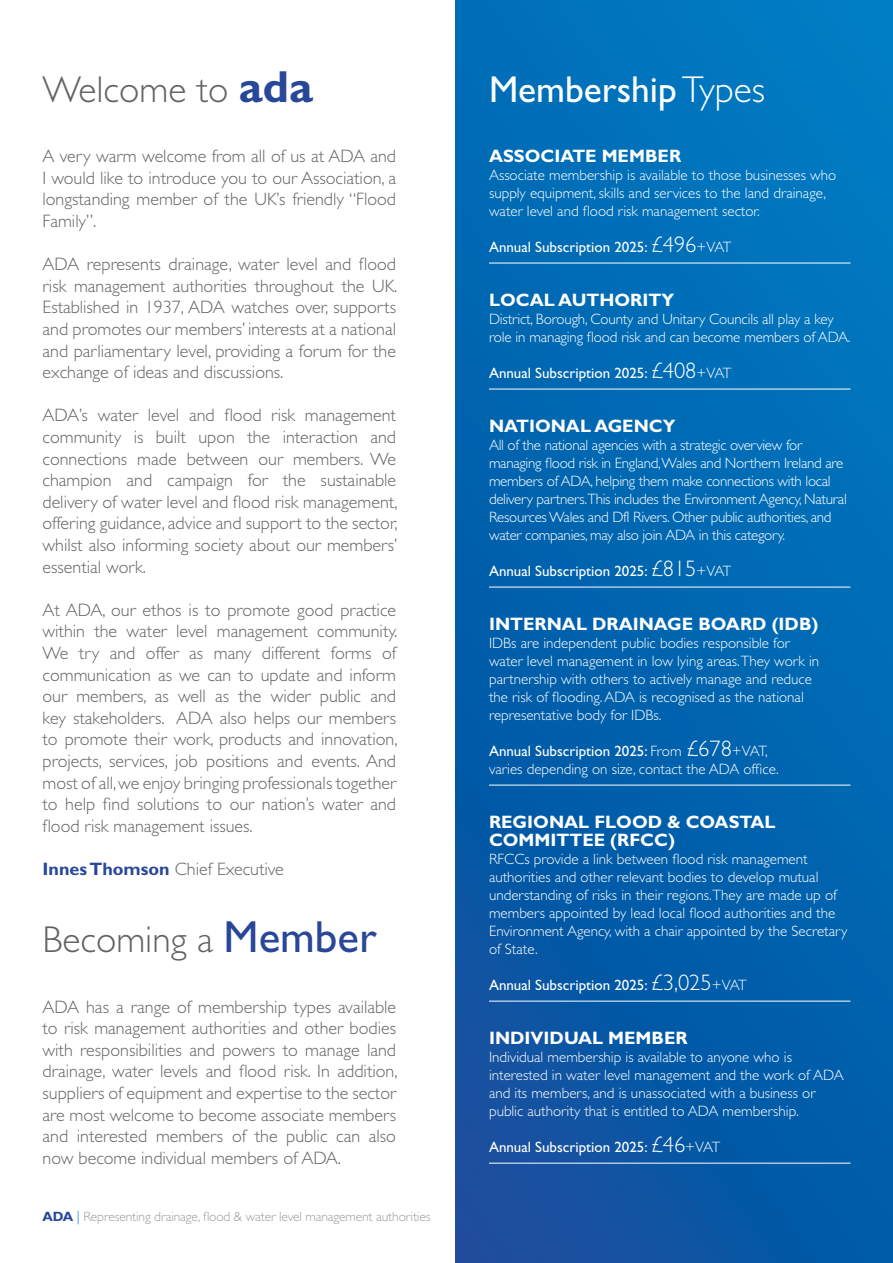
<style>
.page{position:relative;width:893px;height:1263px;background:#fff}
.page>*{position:absolute;margin:0;border:0;box-sizing:border-box;transform-origin:0 0}
.t1{font:300 37.5px "Gill Sans Std";color:#646363}
.t2{font:37.5px "Gill Sans Std";color:#fff}
.t3{font:300 18px/21.6px "Gill Sans Std";color:#646363;text-align:justify}
.t4{font:700 18px/18px "Gill Sans Std";color:#fff}
.t5{font:300 15px/18px "Gill Sans Std";color:#fff}
.t6{font:300 15px/18px "Gill Sans Std";letter-spacing:-.02em;color:#fff}
.t7{font:15px "Gill Sans Std";color:#fff}
.t8{font:300 13.5px "Gill Sans Std";letter-spacing:-.01em;color:#9d9d9c}
.s1{font-weight:700;font-size:45px;color:#284798}
.s2{font-weight:300}
.s3{font-weight:700;color:#284798}
.s4{font-weight:400;font-size:45px;color:#284798}
.s5{color:#0086cc}
.s6{font-weight:300;font-size:22.5px}
.s7{font-weight:400}
.s8{font-size:22.5px}
</style>
<div class="page">
<svg style="left:455px;top:0;width:438px;height:1263px;background:#0265b0"></svg>
<hr style="left:489px;top:263px;width:361px;height:1px;background:#fff">
<hr style="left:489px;top:389px;width:361px;height:1px;background:#fff">
<hr style="left:489px;top:587px;width:361px;height:1px;background:#fff">
<hr style="left:489px;top:785px;width:361px;height:1px;background:#fff">
<hr style="left:489px;top:1001px;width:361px;height:1px;background:#fff">
<hr style="left:489px;top:1163px;width:361px;height:1px;background:#fff">
<h1 class="t1" style="left:43px;top:68px;width:272px">Welcome to <span class="s1">ada</span></h1>
<h1 class="t2" style="left:489px;top:68px;width:278px">Membership <span class="s2">Types</span></h1>
<p class="t3" style="left:43px;top:146px;width:355px">A very warm welcome from all of us at ADA and I would like to introduce you to our Association, a longstanding member of the UK’s friendly “Flood Family”.</p>
<p class="t3" style="left:43px;top:254px;width:356px">ADA represents drainage, water level and flood risk management authorities throughout the UK.<br>Established in 1937, ADA watches over, supports and promotes our members’ interests at a national and parliamentary level, providing a forum for the exchange of ideas and discussions.</p>
<p class="t3" style="left:43px;top:405px;width:357px">ADA’s water level and flood risk management community is built upon the interaction and connections made between our members. We champion and campaign for the sustainable delivery of water level and flood risk management, offering guidance, advice and support to the sector, whilst also informing society about our members’ essential work.</p>
<p class="t3" style="left:43px;top:599px;width:356px">At ADA, our ethos is to promote good practice within the water level management community.<br>We try and offer as many different forms of communication as we can to update and inform our members, as well as the wider public and key stakeholders. ADA also helps our members to promote their work, products and innovation, projects, services, job positions and events. And most of all, we enjoy bringing professionals together to help find solutions to our nation’s water and flood risk management issues.</p>
<p class="t3" style="left:43px;top:858px;width:243px"><span class="s3">Innes Thomson</span> Chief Executive</p>
<h1 class="t1" style="left:43px;top:919px;width:336px">Becoming a <span class="s4">Member</span></h1>
<p class="t3" style="left:43px;top:996px;width:357px">ADA has a range of membership types available to risk management authorities and other bodies with responsibilities and powers to manage land drainage, water levels and flood risk. In addition, suppliers of equipment and expertise to the sector are most welcome to become associate members and interested members of the public can also now become individual members of ADA.</p>
<p class="t8" style="left:43px;top:1209px;width:389px"><span class="s3">ADA</span> <span class="s5">|</span> Representing drainage, flood &amp; water level management authorities</p>
<p class="t4" style="left:489px;top:147px;width:194px">ASSOCIATE MEMBER</p>
<p class="t5" style="left:489px;top:166px;width:349px">Associate membership is available to those businesses who supply equipment, skills and services to the land drainage, water level and flood risk management sector.</p>
<p class="t7" style="left:489px;top:238px;width:244px">Annual Subscription 2025: <span class="s6">£496</span><span class="s2">+VAT</span></p>
<p class="t4" style="left:489px;top:291px;width:187px">LOCAL AUTHORITY</p>
<p class="t5" style="left:489px;top:310px;width:363px">District, Borough, County and Unitary Councils all play a key role in managing flood risk and can become members of ADA.</p>
<p class="t7" style="left:489px;top:364px;width:244px">Annual Subscription 2025: <span class="s6">£408</span><span class="s2">+VAT</span></p>
<p class="t4" style="left:489px;top:417px;width:188px">NATIONAL AGENCY</p>
<p class="t6" style="left:489px;top:436px;width:359px">All of the national agencies with a strategic overview for managing flood risk in England,Wales and Northern Ireland are members of ADA, helping them make connections with local delivery partners.This includes the Environment Agency, Natural Resources Wales and DfI Rivers. Other public authorities, and water companies, may also join ADA in this category.</p>
<p class="t7" style="left:489px;top:562px;width:244px">Annual Subscription 2025: <span class="s6">£815</span><span class="s2">+VAT</span></p>
<p class="t4" style="left:489px;top:615px;width:331px">INTERNAL DRAINAGE BOARD (IDB)</p>
<p class="t5" style="left:489px;top:634px;width:332px">IDBs are independent public bodies responsible for water level management in low lying areas.They work in partnership with others to actively manage and reduce the risk of flooding. ADA is recognised as the national representative body for IDBs.</p>
<p class="t5" style="left:489px;top:742px;width:291px"><span class="s7">Annual Subscription 2025:</span> From <span class="s8">£678</span>+VAT, varies depending on size, contact the ADA office.</p>
<p class="t4" style="left:489px;top:813px;width:288px">REGIONAL FLOOD &amp; COASTAL<br>COMMITTEE (RFCC)</p>
<p class="t5" style="left:489px;top:850px;width:360px">RFCCs provide a link between flood risk management authorities and other relevant bodies to develop mutual understanding of risks in their regions.They are made up of members appointed by lead local flood authorities and the Environment Agency, with a chair appointed by the Secretary of State.</p>
<p class="t7" style="left:489px;top:976px;width:259px">Annual Subscription 2025: <span class="s6">£3,025</span><span class="s2">+VAT</span></p>
<p class="t4" style="left:489px;top:1029px;width:200px">INDIVIDUAL MEMBER</p>
<p class="t5" style="left:489px;top:1048px;width:356px">Individual membership is available to anyone who is interested in water level management and the work of ADA and its members, and is unassociated with a business or public authority that is entitled to ADA membership.</p>
<p class="t7" style="left:489px;top:1138px;width:233px">Annual Subscription 2025: <span class="s6">£46</span><span class="s2">+VAT</span></p>
</div>
